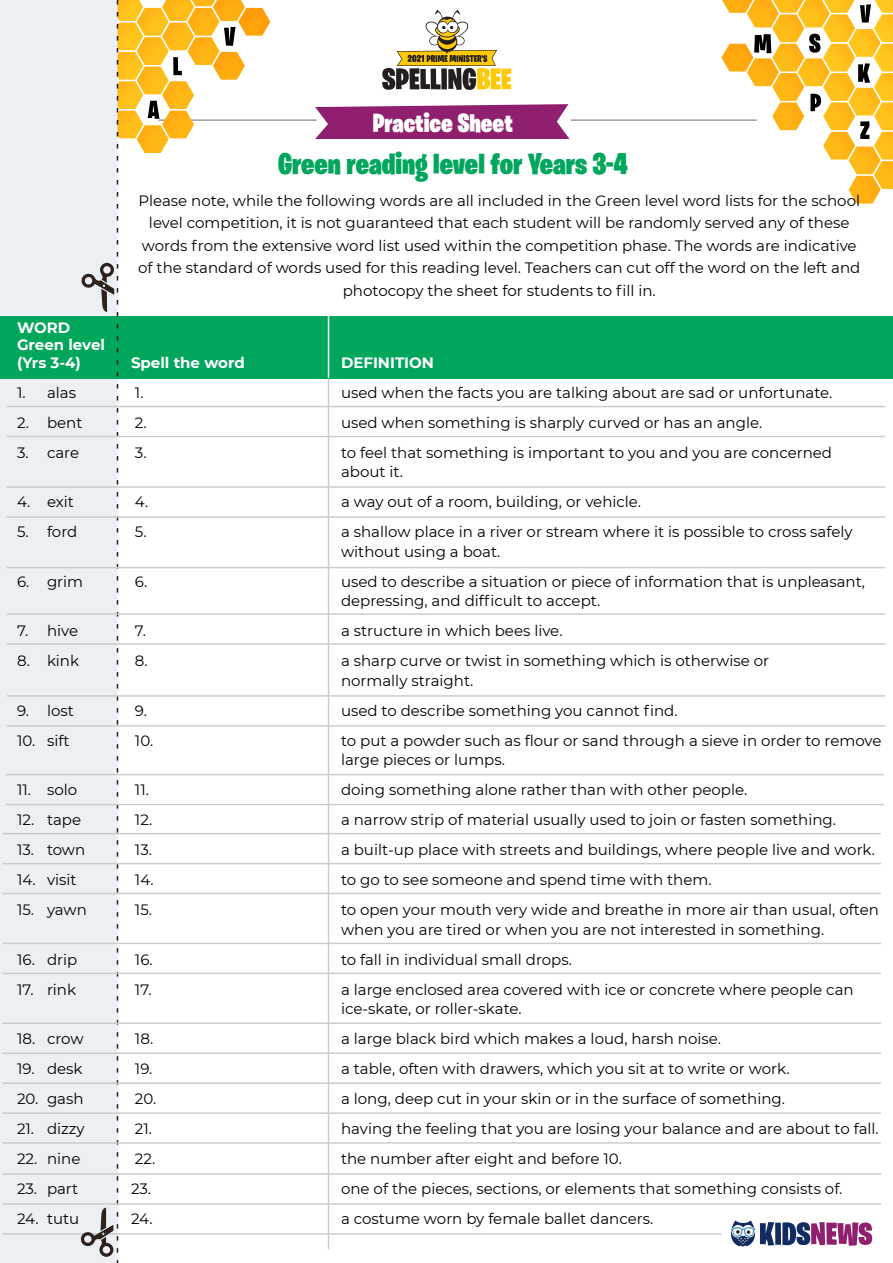
<style>
.page{position:relative;width:893px;height:1263px;background:#fff}
.page>*{position:absolute;margin:0;border:0;box-sizing:border-box;transform-origin:0 0}
.t1{font:900 30px "Burbank Big Condensed";color:#00a65b}
.t2{font:900 26.25px "Burbank Big Condensed";color:#fff}
.t3{font:15px/19.5px "Montserrat";color:#000}
.t4{font:700 15px/16.5px "Montserrat";color:#fff}
</style>
<div class="page">
<hr style="left:328px;top:317px;width:1px;height:932px;background:#ccc">
<div style="left:0;top:0;width:117px;height:1263px;background:#eceff3"></div>
<svg style="left:731px;top:1220px;width:43px;height:26px"></svg>
<div style="left:775px;top:1223px;width:6px;height:22px;background:#122b60"></div>
<svg style="left:782px;top:1222px;width:90px;height:24px"></svg>
<svg style="left:315px;top:104px;width:254px;height:35px;background:#9a337c"></svg>
<hr style="left:158px;top:119px;width:158px;height:2px;background:#9b9b9b">
<hr style="left:571px;top:119px;width:186px;height:2px;background:#9b9b9b">
<svg style="left:721px;top:0;width:172px;height:204px"></svg>
<div style="left:0;top:316px;width:893px;height:62px;background:#00a65b"></div>
<hr style="left:7px;top:406px;width:878px;height:1px;background:#ccc">
<hr style="left:7px;top:436px;width:878px;height:1px;background:#ccc">
<hr style="left:7px;top:486px;width:878px;height:2px;background:#ccc">
<hr style="left:7px;top:516px;width:878px;height:2px;background:#ccc">
<hr style="left:7px;top:567px;width:878px;height:1px;background:#ccc">
<hr style="left:7px;top:613px;width:878px;height:2px;background:#ccc">
<hr style="left:7px;top:643px;width:878px;height:2px;background:#ccc">
<hr style="left:7px;top:695px;width:878px;height:2px;background:#ccc">
<hr style="left:7px;top:725px;width:878px;height:2px;background:#ccc">
<hr style="left:6px;top:774px;width:878px;height:1px;background:#ccc">
<hr style="left:6px;top:804px;width:878px;height:1px;background:#ccc">
<hr style="left:3px;top:833px;width:878px;height:1px;background:#ccc">
<hr style="left:3px;top:863px;width:878px;height:1px;background:#ccc">
<hr style="left:3px;top:893px;width:878px;height:1px;background:#ccc">
<hr style="left:3px;top:943px;width:878px;height:1px;background:#ccc">
<hr style="left:3px;top:973px;width:878px;height:1px;background:#ccc">
<hr style="left:3px;top:1022px;width:878px;height:2px;background:#ccc">
<hr style="left:3px;top:1052px;width:878px;height:2px;background:#ccc">
<hr style="left:3px;top:1082px;width:878px;height:2px;background:#ccc">
<hr style="left:3px;top:1112px;width:878px;height:2px;background:#ccc">
<hr style="left:3px;top:1142px;width:878px;height:2px;background:#ccc">
<hr style="left:3px;top:1173px;width:878px;height:2px;background:#ccc">
<hr style="left:3px;top:1203px;width:878px;height:2px;background:#ccc">
<hr style="left:3px;top:1233px;width:718px;height:2px;background:#ccc">
<hr style="left:328px;top:315px;width:1px;height:63px;background:#fff">
<svg style="left:80px;top:0;width:190px;height:1263px"></svg>
<svg style="left:382px;top:10px;width:129px;height:80px"></svg>
<h2 class="t2" style="left:373px;top:106px;width:141px">Practice Sheet</h2>
<h1 class="t1" style="left:278px;top:145px;width:351px">Green reading level for Years 3-4</h1>
<p class="t3" style="left:138px;top:189px;width:724px;line-height:22.5px;text-align:center">Please note, while the following words are all included in the Green level word lists for the school level competition, it is not guaranteed that each student will be randomly served any of these words from the extensive word list used within the competition phase. The words are indicative of the standard of words used for this reading level. Teachers can cut off the word on the left and photocopy the sheet for students to fill in.</p>
<p class="t4" style="left:17px;top:319px;width:89px">WORD<br>Green level</p>
<p class="t4" style="left:17px;top:353px;width:66px">(Yrs 3-4)</p>
<p class="t4" style="left:131px;top:353px;width:115px">Spell the word</p>
<p class="t4" style="left:341px;top:353px;width:94px">DEFINITION</p>
<p class="t3" style="left:17px;top:382px;width:61px">1. alas</p>
<p class="t3" style="left:135px;top:382px;width:10px">1.</p>
<p class="t3" style="left:341px;top:382px;width:493px">used when the facts you are talking about are sad or unfortunate.</p>
<p class="t3" style="left:17px;top:412px;width:67px">2. bent</p>
<p class="t3" style="left:135px;top:412px;width:13px">2.</p>
<p class="t3" style="left:341px;top:412px;width:423px">used when something is sharply curved or has an angle.</p>
<p class="t3" style="left:17px;top:442px;width:64px">3. care</p>
<p class="t3" style="left:135px;top:442px;width:13px">3.</p>
<p class="t3" style="left:341px;top:442px;width:493px">to feel that something is important to you and you are concerned about it.</p>
<p class="t3" style="left:17px;top:491px;width:58px">4. exit</p>
<p class="t3" style="left:135px;top:491px;width:15px">4.</p>
<p class="t3" style="left:341px;top:491px;width:302px">a way out of a room, building, or vehicle.</p>
<p class="t3" style="left:17px;top:521px;width:62px">5. ford</p>
<p class="t3" style="left:135px;top:521px;width:13px">5.</p>
<p class="t3" style="left:341px;top:521px;width:513px">a shallow place in a river or stream where it is possible to cross safely without using a boat.</p>
<p class="t3" style="left:17px;top:571px;width:68px">6. grim</p>
<p class="t3" style="left:135px;top:571px;width:14px">6.</p>
<p class="t3" style="left:341px;top:571px;width:526px">used to describe a situation or piece of information that is unpleasant, depressing, and difficult to accept.</p>
<p class="t3" style="left:17px;top:620px;width:63px">7. hive</p>
<p class="t3" style="left:135px;top:620px;width:13px">7.</p>
<p class="t3" style="left:341px;top:620px;width:223px">a structure in which bees live.</p>
<p class="t3" style="left:17px;top:650px;width:64px">8. kink</p>
<p class="t3" style="left:135px;top:650px;width:14px">8.</p>
<p class="t3" style="left:341px;top:650px;width:430px">a sharp curve or twist in something which is otherwise or normally straight.</p>
<p class="t3" style="left:17px;top:700px;width:58px">9. lost</p>
<p class="t3" style="left:135px;top:700px;width:14px">9.</p>
<p class="t3" style="left:341px;top:700px;width:338px">used to describe something you cannot find.</p>
<p class="t3" style="left:17px;top:730px;width:54px">10. sift</p>
<p class="t3" style="left:135px;top:730px;width:20px">10.</p>
<p class="t3" style="left:341px;top:730px;width:542px">to put a powder such as flour or sand through a sieve in order to remove large pieces or lumps.</p>
<p class="t3" style="left:17px;top:779px;width:62px">11. solo</p>
<p class="t3" style="left:135px;top:779px;width:16px">11.</p>
<p class="t3" style="left:341px;top:779px;width:408px">doing something alone rather than with other people.</p>
<p class="t3" style="left:17px;top:809px;width:66px">12. tape</p>
<p class="t3" style="left:135px;top:809px;width:19px">12.</p>
<p class="t3" style="left:341px;top:809px;width:497px">a narrow strip of material usually used to join or fasten something.</p>
<p class="t3" style="left:17px;top:839px;width:70px">13. town</p>
<p class="t3" style="left:135px;top:839px;width:19px">13.</p>
<p class="t3" style="left:341px;top:839px;width:535px">a built-up place with streets and buildings, where people live and work.</p>
<p class="t3" style="left:17px;top:869px;width:61px">14. visit</p>
<p class="t3" style="left:135px;top:869px;width:20px">14.</p>
<p class="t3" style="left:341px;top:869px;width:372px">to go to see someone and spend time with them.</p>
<p class="t3" style="left:17px;top:899px;width:71px">15. yawn</p>
<p class="t3" style="left:135px;top:899px;width:19px">15.</p>
<p class="t3" style="left:341px;top:899px;width:539px">to open your mouth very wide and breathe in more air than usual, often when you are tired or when you are not interested in something.</p>
<p class="t3" style="left:17px;top:949px;width:62px">16. drip</p>
<p class="t3" style="left:135px;top:949px;width:19px">16.</p>
<p class="t3" style="left:341px;top:949px;width:232px">to fall in individual small drops.</p>
<p class="t3" style="left:17px;top:979px;width:61px">17. rink</p>
<p class="t3" style="left:135px;top:979px;width:18px">17.</p>
<p class="t3" style="left:341px;top:979px;width:514px">a large enclosed area covered with ice or concrete where people can ice-skate, or roller-skate.</p>
<p class="t3" style="left:17px;top:1028px;width:68px">18. crow</p>
<p class="t3" style="left:135px;top:1028px;width:20px">18.</p>
<p class="t3" style="left:341px;top:1028px;width:381px">a large black bird which makes a loud, harsh noise.</p>
<p class="t3" style="left:17px;top:1058px;width:67px">19. desk</p>
<p class="t3" style="left:135px;top:1058px;width:19px">19.</p>
<p class="t3" style="left:341px;top:1058px;width:450px">a table, often with drawers, which you sit at to write or work.</p>
<p class="t3" style="left:17px;top:1088px;width:68px">20. gash</p>
<p class="t3" style="left:135px;top:1088px;width:23px">20.</p>
<p class="t3" style="left:341px;top:1088px;width:445px">a long, deep cut in your skin or in the surface of something.</p>
<p class="t3" style="left:17px;top:1118px;width:69px">21. dizzy</p>
<p class="t3" style="left:135px;top:1118px;width:19px">21.</p>
<p class="t3" style="left:341px;top:1118px;width:539px">having the feeling that you are losing your balance and are about to fall.</p>
<p class="t3" style="left:17px;top:1148px;width:65px">22. nine</p>
<p class="t3" style="left:135px;top:1148px;width:22px">22.</p>
<p class="t3" style="left:341px;top:1148px;width:282px">the number after eight and before 10.</p>
<p class="t3" style="left:17px;top:1178px;width:63px">23. part</p>
<p class="t3" style="left:131px;top:1178px;width:22px">23.</p>
<p class="t3" style="left:341px;top:1178px;width:503px">one of the pieces, sections, or elements that something consists of.</p>
<p class="t3" style="left:17px;top:1208px;width:64px">24. tutu</p>
<p class="t3" style="left:131px;top:1208px;width:23px">24.</p>
<p class="t3" style="left:341px;top:1208px;width:314px">a costume worn by female ballet dancers.</p>
</div>
